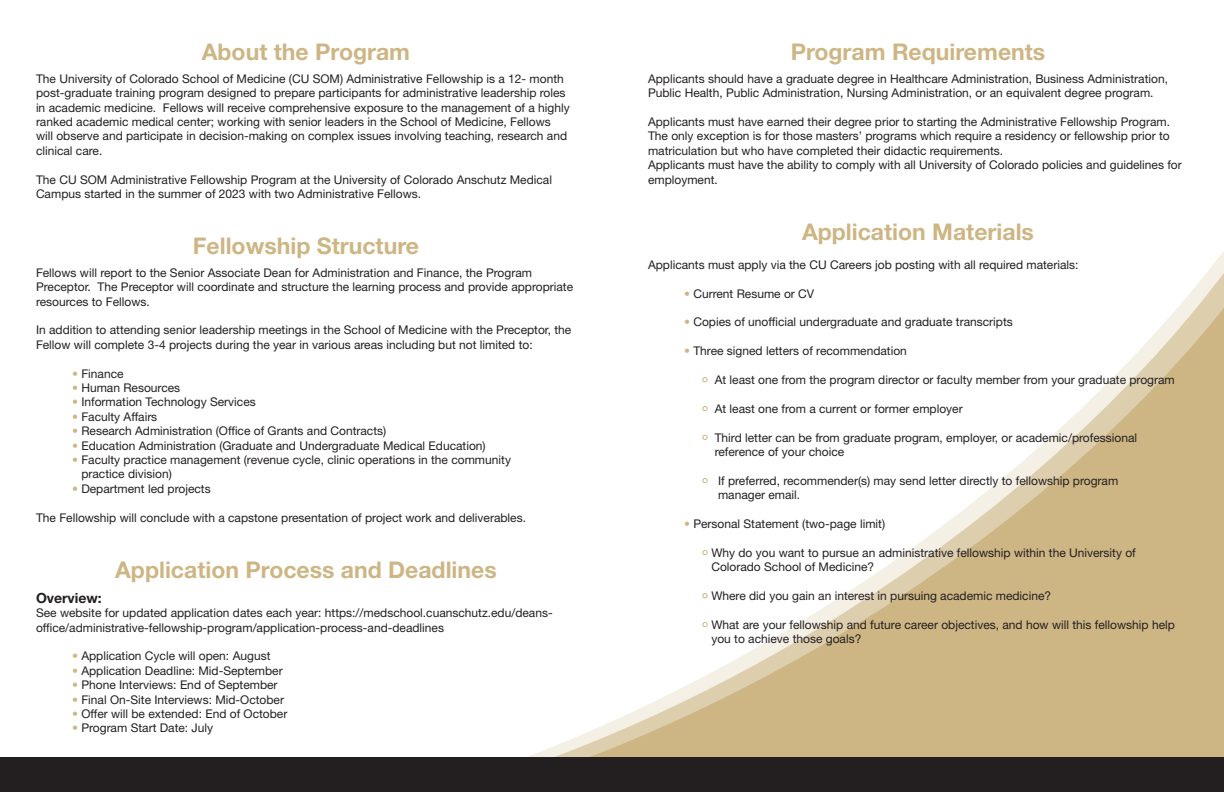
<style>
.page{position:relative;width:1224px;height:792px;background:#fff}
.page>*{position:absolute;margin:0;border:0;box-sizing:border-box;transform-origin:0 0}
.t1{font:700 23px "Helvetica Neue LT Std";color:#cdb684}
.t2{font:700 14px "Helvetica Neue LT Std";color:#231f20}
.t3{font:12px/14.4px "Helvetica Neue LT Std";color:#231f20}
.s1{font-family:"Myriad Pro";font-size:10px;color:#cdb684}
.s2{color:#cdb684}
</style>
<div class="page">
<svg style="left:528px;top:251px;width:696px;height:506px"></svg>
<div style="left:0;top:757px;width:1224px;height:35px;background:#231f20"></div>
<div style="left:660px;top:307px;width:13px;height:275px;background:#fff"></div>
<div style="left:678px;top:363px;width:14px;height:152px;background:#fff"></div>
<div style="left:678px;top:534px;width:14px;height:136px;background:#fff"></div>
<p class="t1" style="left:202px;top:38px;width:210px">About the Program</p>
<p class="t3" style="left:36px;top:71px;width:535px">The University of Colorado School of Medicine (CU SOM) Administrative Fellowship is a 12- month post-graduate training program designed to prepare participants for administrative leadership roles in academic medicine. Fellows will receive comprehensive exposure to the management of a highly ranked academic medical center; working with senior leaders in the School of Medicine, Fellows will observe and participate in decision-making on complex issues involving teaching, research and clinical care.</p>
<p class="t3" style="left:36px;top:172px;width:518px">The CU SOM Administrative Fellowship Program at the University of Colorado Anschutz Medical<br>Campus started in the summer of 2023 with two Administrative Fellows.</p>
<p class="t1" style="left:193px;top:232px;width:228px">Fellowship Structure</p>
<p class="t3" style="left:36px;top:265px;width:539px">Fellows will report to the Senior Associate Dean for Administration and Finance, the Program<br>Preceptor. The Preceptor will coordinate and structure the learning process and provide appropriate resources to Fellows.</p>
<p class="t3" style="left:36px;top:323px;width:537px">In addition to attending senior leadership meetings in the School of Medicine with the Preceptor, the<br>Fellow will complete 3-4 projects during the year in various areas including but not limited to:</p>
<p class="t3" style="left:54px;top:366px;width:71px"><span class="s1">·</span> <span class="s2">•</span> Finance</p>
<p class="t3" style="left:54px;top:380px;width:128px"><span class="s1">·</span> <span class="s2">•</span> Human Resources</p>
<p class="t3" style="left:54px;top:395px;width:203px"><span class="s1">·</span> <span class="s2">•</span> Information Technology Services</p>
<p class="t3" style="left:54px;top:409px;width:105px"><span class="s1">·</span> <span class="s2">•</span> Faculty Affairs</p>
<p class="t3" style="left:54px;top:424px;width:334px"><span class="s1">·</span> <span class="s2">•</span> Research Administration (Office of Grants and Contracts)</p>
<p class="t3" style="left:54px;top:438px;width:433px"><span class="s1">·</span> <span class="s2">•</span> Education Administration (Graduate and Undergraduate Medical Education)</p>
<p class="t3" style="left:81px;top:452px;width:431px;text-indent:-27px"><span class="s1">·</span> <span class="s2">•</span> Faculty practice management (revenue cycle, clinic operations in the community practice division)</p>
<p class="t3" style="left:54px;top:481px;width:158px"><span class="s1">·</span> <span class="s2">•</span> Department led projects</p>
<p class="t3" style="left:36px;top:510px;width:492px">The Fellowship will conclude with a capstone presentation of project work and deliverables.</p>
<p class="t1" style="left:115px;top:556px;width:383px">Application Process and Deadlines</p>
<p class="t2" style="left:36px;top:589px;width:67px">Overview:</p>
<p class="t3" style="left:36px;top:606px;width:518px">See website for updated application dates each year: https://medschool.cuanschutz.edu/deans&shy;office/administrative-fellowship-program/application-process-and-deadlines</p>
<p class="t3" style="left:54px;top:649px;width:218px"><span class="s1">·</span> <span class="s2">•</span> Application Cycle will open: August</p>
<p class="t3" style="left:54px;top:663px;width:230px"><span class="s1">·</span> <span class="s2">•</span> Application Deadline: Mid-September</p>
<p class="t3" style="left:54px;top:678px;width:225px"><span class="s1">·</span> <span class="s2">•</span> Phone Interviews: End of September</p>
<p class="t3" style="left:54px;top:692px;width:232px"><span class="s1">·</span> <span class="s2">•</span> Final On-Site Interviews: Mid-October</p>
<p class="t3" style="left:54px;top:706px;width:235px"><span class="s1">·</span> <span class="s2">•</span> Offer will be extended: End of October</p>
<p class="t3" style="left:54px;top:721px;width:161px"><span class="s1">·</span> <span class="s2">•</span> Program Start Date: July</p>
<p class="t1" style="left:791px;top:38px;width:256px">Program Requirements</p>
<p class="t3" style="left:648px;top:71px;width:522px">Applicants should have a graduate degree in Healthcare Administration, Business Administration,<br>Public Health, Public Administration, Nursing Administration, or an equivalent degree program.</p>
<p class="t3" style="left:648px;top:114px;width:524px;text-align:justify">Applicants must have earned their degree prior to starting the Administrative Fellowship Program.<br>The only exception is for those masters’ programs which require a residency or fellowship prior to matriculation but who have completed their didactic requirements.</p>
<p class="t3" style="left:648px;top:158px;width:535px">Applicants must have the ability to comply with all University of Colorado policies and guidelines for employment.</p>
<p class="t1" style="left:802px;top:218px;width:233px">Application Materials</p>
<p class="t3" style="left:648px;top:257px;width:432px">Applicants must apply via the CU Careers job posting with all required materials:</p>
<p class="t3" style="left:684px;top:286px;width:132px"><span class="s2">•</span> Current Resume or CV</p>
<p class="t3" style="left:666px;top:315px;width:348px"><span class="s1">·</span> <span class="s2">•</span> Copies of unofficial undergraduate and graduate transcripts</p>
<p class="t3" style="left:666px;top:344px;width:242px"><span class="s1">·</span> <span class="s2">•</span> Three signed letters of recommendation</p>
<p class="t3" style="left:684px;top:372px;width:492px"><span class="s1">·</span> <span class="s2">•</span> At least one from the program director or faculty member from your graduate program</p>
<p class="t3" style="left:702px;top:401px;width:262px"><span class="s2">•</span> At least one from a current or former employer</p>
<p class="t3" style="left:715px;top:430px;width:424px;text-indent:-13px"><span class="s2">•</span> Third letter can be from graduate program, employer, or academic/professional reference of your choice</p>
<p class="t3" style="left:718px;top:473px;width:402px;text-indent:-16px"><span class="s2">•</span> If preferred, recommender(s) may send letter directly to fellowship program manager email.</p>
<p class="t3" style="left:666px;top:516px;width:221px"><span class="s1">·</span> <span class="s2">•</span> Personal Statement (two-page limit)</p>
<p class="t3" style="left:711px;top:545px;width:426px;text-indent:-27px"><span class="s1">·</span> <span class="s2">•</span> Why do you want to pursue an administrative fellowship within the University of<br>Colorado School of Medicine?</p>
<p class="t3" style="left:702px;top:588px;width:351px"><span class="s2">•</span> Where did you gain an interest in pursuing academic medicine?</p>
<p class="t3" style="left:711px;top:617px;width:465px;text-indent:-9px"><span class="s2">•</span> What are your fellowship and future career objectives, and how will this fellowship help you to achieve those goals?</p>
</div>
